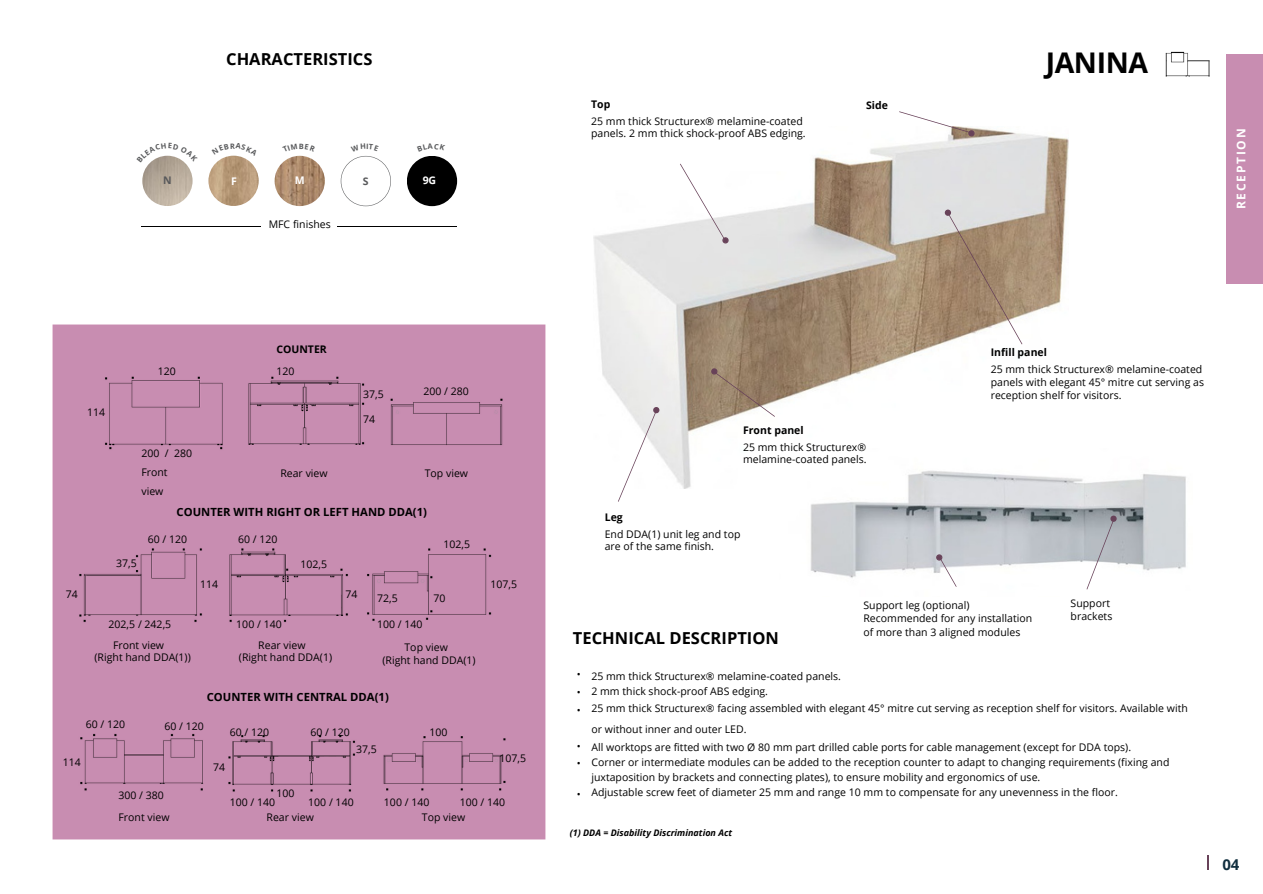
<style>
.page{position:relative;width:1263px;height:894px;background:#fff}
.page>*{position:absolute;margin:0;border:0;box-sizing:border-box;transform-origin:0 0}
.t1{font:700 28.5px "Open Sans";letter-spacing:-.015em;color:#000}
.t2{font:700 16.5px "Open Sans";color:#000}
.t3{font:700 15px "Open Sans";color:#112f3f}
.t4{font:700 12px "Open Sans";letter-spacing:.145em;color:#fff}
.t5{font:700 11.25px "Open Sans";color:#000}
.t6{font:10.5px/13.5px "Open Sans";color:#000}
.t7{font:700 10.5px "Open Sans";color:#000}
.t8{font:700 10.5px "Open Sans";color:#fff}
.t9{font:700 10.5px "Open Sans";color:#58595b}
.t10{font:italic 700 9px "Open Sans";letter-spacing:.005em;color:#000}
</style>
<div class="page">
<svg style="left:1207px;top:855px;width:2px;height:14px"></svg>
<div style="left:1226px;top:54px;width:36px;height:230px;background:#c88db1"></div>
<img style="left:594px;top:128px;width:474px;height:360px">
<svg style="left:618px;top:406px;width:42px;height:95px"></svg>
<svg style="left:711px;top:368px;width:64px;height:48px;background:#a08c76"></svg>
<svg style="left:680px;top:164px;width:49px;height:79px"></svg>
<svg style="left:945px;top:209px;width:77px;height:135px;background:#b29e8a"></svg>
<svg style="left:899px;top:111px;width:76px;height:26px"></svg>
<img style="left:779px;top:448px;width:407px;height:142px">
<div style="left:407px;top:156px;width:50px;height:50px;background:#000;border-radius:50%"></div>
<div style="left:52px;top:324px;width:494px;height:516px;background:#c88db1"></div>
<svg style="left:936px;top:554px;width:21px;height:32px"></svg>
<svg style="left:1086px;top:515px;width:31px;height:74px"></svg>
<img style="left:1165px;top:51px;width:45px;height:26px">
<img style="left:142px;top:156px;width:51px;height:50px;border-radius:50%">
<img style="left:208px;top:156px;width:51px;height:50px;border-radius:50%">
<img style="left:275px;top:156px;width:50px;height:50px;border-radius:50%">
<hr style="left:141px;top:226px;width:120px;height:1px;background:#000">
<hr style="left:337px;top:226px;width:120px;height:1px;background:#000">
<svg style="left:151px;top:155px;width:33px;height:7px"></svg>
<svg style="left:341px;top:155px;width:50px;height:51px"></svg>
<p class="t2" style="left:226px;top:48px;width:148px">CHARACTERISTICS</p>
<p class="t9" style="left:163px;top:173px;width:10px">N</p>
<p class="t8" style="left:231px;top:174px;width:7px">F</p>
<p class="t8" style="left:295px;top:173px;width:11px">M</p>
<p class="t9" style="left:363px;top:173px;width:7px">S</p>
<p class="t8" style="left:423px;top:173px;width:15px">9G</p>
<p class="t6" style="left:269px;top:217px;width:64px">MFC finishes</p>
<p class="t7" style="left:591px;top:97px;width:21px">Top</p>
<p class="t6" style="left:591px;top:114px;width:213px">25 mm thick Structurex® melamine-coated</p>
<p class="t6" style="left:591px;top:126px;width:216px">panels. 2 mm thick shock-proof ABS edging.</p>
<p class="t7" style="left:866px;top:97px;width:23px">Side</p>
<p class="t1" style="left:1046px;top:43px;width:104px">JANINA</p>
<p class="t4" style="left:1233px;top:209px;width:82px;rotate:-90deg">RECEPTION</p>
<p class="t6" style="left:66px;top:587px;width:14px">74</p>
<p class="t6" style="left:87px;top:405px;width:20px">114</p>
<p class="t6" style="left:158px;top:364px;width:20px">120</p>
<p class="t6" style="left:141px;top:443px;width:52px;line-height:19px">200 / 280<br>Front view</p>
<p class="t7" style="left:276px;top:342px;width:52px">COUNTER</p>
<p class="t6" style="left:276px;top:363px;width:20px">120</p>
<p class="t6" style="left:280px;top:465px;width:49px">Rear view</p>
<p class="t6" style="left:363px;top:386px;width:22px">37,5</p>
<p class="t6" style="left:363px;top:412px;width:14px">74</p>
<p class="t6" style="left:423px;top:384px;width:47px">200 / 280</p>
<p class="t6" style="left:425px;top:465px;width:45px">Top view</p>
<p class="t6" style="left:116px;top:556px;width:22px">37,5</p>
<p class="t5" style="left:177px;top:504px;width:252px">COUNTER WITH RIGHT OR LEFT HAND DDA(1)</p>
<p class="t6" style="left:148px;top:532px;width:41px">60 / 120</p>
<p class="t6" style="left:200px;top:576px;width:20px">114</p>
<p class="t6" style="left:238px;top:532px;width:41px">60 / 120</p>
<p class="t6" style="left:301px;top:556px;width:28px">102,5</p>
<p class="t6" style="left:443px;top:536px;width:28px">102,5</p>
<p class="t6" style="left:109px;top:617px;width:64px">202,5 / 242,5</p>
<p class="t6" style="left:113px;top:637px;width:53px">Front view</p>
<p class="t6" style="left:94px;top:650px;width:98px">(Right hand DDA(1))</p>
<p class="t6" style="left:236px;top:617px;width:47px">100 / 140</p>
<p class="t6" style="left:258px;top:637px;width:49px">Rear view</p>
<p class="t6" style="left:239px;top:650px;width:95px">(Right hand DDA(1)</p>
<p class="t6" style="left:346px;top:587px;width:14px">74</p>
<p class="t6" style="left:377px;top:590px;width:22px">72,5</p>
<p class="t6" style="left:433px;top:590px;width:14px">70</p>
<p class="t6" style="left:377px;top:616px;width:47px">100 / 140</p>
<p class="t6" style="left:404px;top:640px;width:45px">Top view</p>
<p class="t6" style="left:382px;top:652px;width:95px">(Right hand DDA(1)</p>
<p class="t6" style="left:86px;top:716px;width:41px">60 / 120</p>
<p class="t5" style="left:207px;top:689px;width:184px">COUNTER WITH CENTRAL DDA(1)</p>
<p class="t6" style="left:164px;top:719px;width:41px">60 / 120</p>
<p class="t6" style="left:230px;top:724px;width:41px">60 / 120</p>
<p class="t6" style="left:310px;top:724px;width:41px">60 / 120</p>
<p class="t6" style="left:430px;top:724px;width:20px">100</p>
<p class="t6" style="left:356px;top:742px;width:22px">37,5</p>
<p class="t6" style="left:63px;top:755px;width:20px">114</p>
<p class="t6" style="left:213px;top:759px;width:14px">74</p>
<p class="t6" style="left:490px;top:576px;width:28px">107,5</p>
<p class="t6" style="left:499px;top:750px;width:28px">107,5</p>
<p class="t6" style="left:118px;top:783px;width:53px;line-height:21.9px">300 / 380<br>Front view</p>
<p class="t6" style="left:276px;top:785px;width:20px">100</p>
<p class="t6" style="left:230px;top:794px;width:47px">100 / 140</p>
<p class="t6" style="left:308px;top:794px;width:47px">100 / 140</p>
<p class="t6" style="left:384px;top:794px;width:47px">100 / 140</p>
<p class="t6" style="left:460px;top:794px;width:47px">100 / 140</p>
<p class="t6" style="left:267px;top:809px;width:49px">Rear view</p>
<p class="t6" style="left:422px;top:810px;width:45px">Top view</p>
<p class="t7" style="left:743px;top:422px;width:62px">Front panel</p>
<p class="t6" style="left:743px;top:439px;width:125px">25 mm thick Structurex®</p>
<p class="t6" style="left:743px;top:452px;width:125px">melamine-coated panels.</p>
<p class="t7" style="left:605px;top:509px;width:20px">Leg</p>
<p class="t6" style="left:605px;top:526px;width:137px">End DDA(1) unit leg and top</p>
<p class="t6" style="left:605px;top:539px;width:111px">are of the same finish.</p>
<p class="t7" style="left:991px;top:345px;width:58px">Infill panel</p>
<p class="t6" style="left:991px;top:362px;width:213px">25 mm thick Structurex® melamine-coated</p>
<p class="t6" style="left:991px;top:374px;width:215px">panels with elegant 45° mitre cut serving as</p>
<p class="t6" style="left:991px;top:388px;width:132px">reception shelf for visitors.</p>
<p class="t2" style="left:573px;top:626px;width:208px">TECHNICAL DESCRIPTION</p>
<p class="t6" style="left:863px;top:598px;width:170px">Support leg (optional)<br>Recommended for any installation of more than 3 aligned modules</p>
<p class="t6" style="left:1070px;top:596px;width:43px">Support brackets</p>
<p class="t6" style="left:577px;top:664px;width:5px;line-height:18px;text-align:justify">• • •</p>
<p class="t6" style="left:577px;top:736px;width:5px;line-height:17.5px">• •</p>
<p class="t6" style="left:577px;top:786px;width:5px">•</p>
<p class="t6" style="left:591px;top:668px;width:251px">25 mm thick Structurex® melamine-coated panels.</p>
<p class="t6" style="left:591px;top:683px;width:178px">2 mm thick shock-proof ABS edging.</p>
<p class="t6" style="left:591px;top:697px;width:598px;line-height:21px">25 mm thick Structurex® facing assembled with elegant 45° mitre cut serving as reception shelf for visitors. Available with or without inner and outer LED.</p>
<p class="t6" style="left:591px;top:740px;width:541px">All worktops are fitted with two Ø 80 mm part drilled cable ports for cable management (except for DDA tops).</p>
<p class="t6" style="left:591px;top:755px;width:579px">Corner or intermediate modules can be added to the reception counter to adapt to changing requirements (fixing and</p>
<p class="t6" style="left:591px;top:770px;width:450px">juxtaposition by brackets and connecting plates), to ensure mobility and ergonomics of use.</p>
<p class="t6" style="left:591px;top:785px;width:528px">Adjustable screw feet of diameter 25 mm and range 10 mm to compensate for any unevenness in the floor.</p>
<p class="t10" style="left:570px;top:826px;width:164px">(1) DDA = Disability Discrimination Act</p>
<p class="t3" style="left:1222px;top:853px;width:18px">04</p>
</div>
